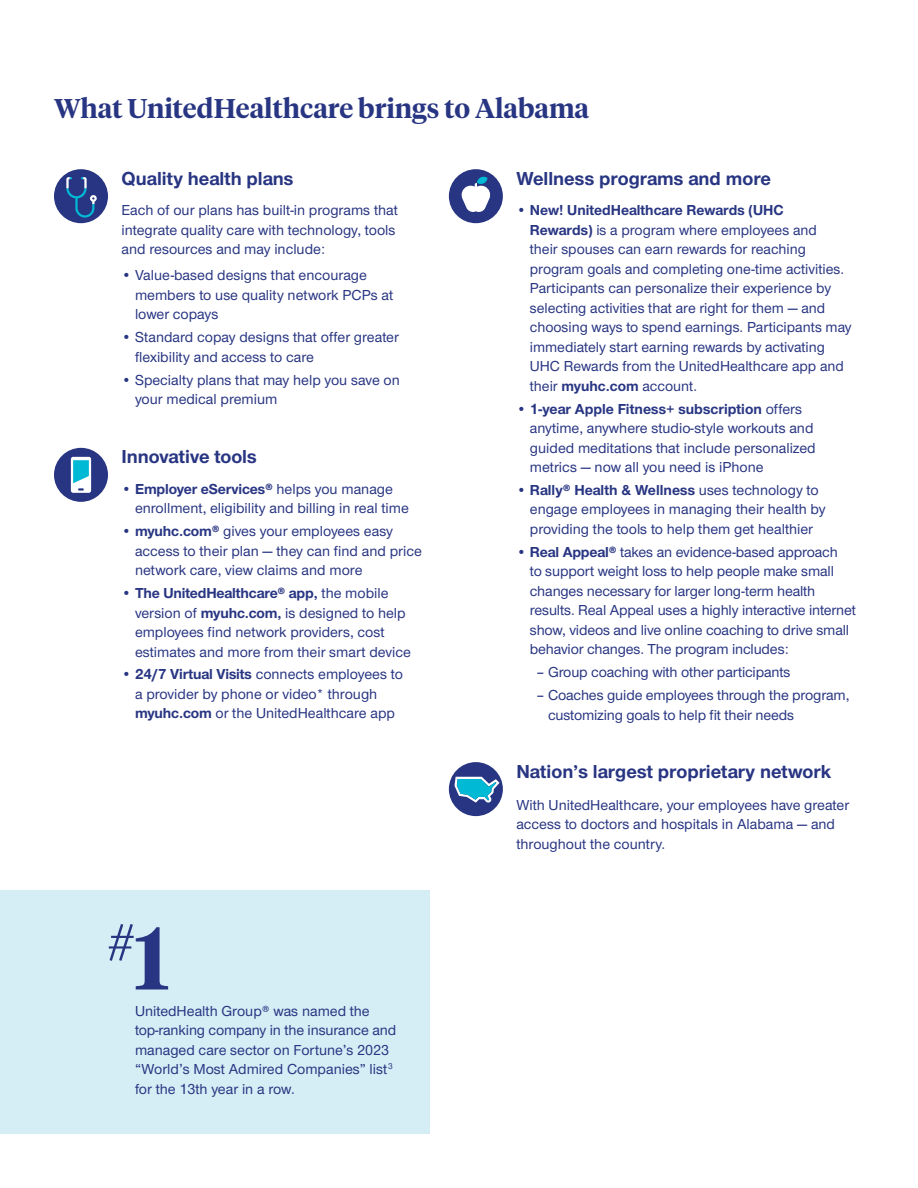
<style>
.page{position:relative;width:918px;height:1188px;background:#fff}
.page>*{position:absolute;margin:0;border:0;box-sizing:border-box;transform-origin:0 0}
.t1{font:600 51px "UHC Serif Headline";color:#283582}
.t2{font:600 27px "UHC Serif Headline";color:#283582}
.t3{font:700 19.5px "UHC Sans";color:#283582}
.t4{font:500 15px/19.5px "UHC Sans";color:#283582}
.s1{font-weight:700}
.s2{font-size:87.6px}
</style>
<div class="page">
<div style="left:54px;top:169px;width:54px;height:54px;background:#283582;border-radius:50%"></div>
<svg style="left:66px;top:177px;width:31px;height:41px"></svg>
<div style="left:54px;top:448px;width:54px;height:54px;background:#283582;border-radius:50%"></div>
<svg style="left:71px;top:457px;width:20px;height:36px"></svg>
<div style="left:449px;top:169px;width:54px;height:54px;background:#283582;border-radius:50%"></div>
<svg style="left:461px;top:176px;width:30px;height:36px"></svg>
<div style="left:449px;top:762px;width:54px;height:54px;background:#283582;border-radius:50%"></div>
<svg style="left:455px;top:777px;width:45px;height:26px"></svg>
<div style="left:0;top:891px;width:430px;height:243px;background:#d5eef5"></div>
<h2 class="t2" style="left:54px;top:90px;width:537px">What UnitedHealthcare brings to Alabama</h2>
<h3 class="t3" style="left:122px;top:165px;width:174px">Quality health plans</h3>
<p class="t4" style="left:122px;top:200px;width:278px">Each of our plans has built-in programs that integrate quality care with technology, tools and resources and may include:</p>
<p class="t4" style="left:135px;top:265px;width:260px;text-indent:-14px">• Value-based designs that encourage members to use quality network PCPs at lower copays</p>
<p class="t4" style="left:135px;top:327px;width:265px;text-indent:-14px">• Standard copay designs that offer greater flexibility and access to care</p>
<p class="t4" style="left:135px;top:369px;width:266px;text-indent:-14px">• Specialty plans that may help you save on your medical premium</p>
<h3 class="t3" style="left:122px;top:444px;width:137px">Innovative tools</h3>
<p class="t4" style="left:135px;top:478px;width:275px;text-indent:-14px">• <span class="s1">Employer eServices®</span> helps you manage enrollment, eligibility and billing in real time</p>
<p class="t4" style="left:135px;top:521px;width:288px;text-indent:-14px">• <span class="s1">myuhc.com®</span> gives your employees easy access to their plan — they can find and price network care, view claims and more</p>
<p class="t4" style="left:135px;top:583px;width:278px;text-indent:-14px">• <span class="s1">The UnitedHealthcare® app,</span> the mobile version of <span class="s1">myuhc.com,</span> is designed to help employees find network providers, cost estimates and more from their smart device</p>
<p class="t4" style="left:135px;top:664px;width:269px;text-indent:-14px">• <span class="s1">24/7 Virtual Visits</span> connects employees to a provider by phone or video* through <span class="s1">myuhc.com</span> or the UnitedHealthcare app</p>
<h1 class="t1" style="left:108px;top:907px;width:63px">#<span class="s2">1</span></h1>
<p class="t4" style="left:135px;top:1000px;width:263px">UnitedHealth Group® was named the top-ranking company in the insurance and managed care sector on Fortune’s 2023 “World’s Most Admired Companies” list<sup>3 </sup>for the 13th year in a row.</p>
<h3 class="t3" style="left:516px;top:165px;width:256px">Wellness programs and more</h3>
<p class="t4" style="left:530px;top:200px;width:323px;text-indent:-14px">• <span class="s1">New! UnitedHealthcare Rewards (UHC<br>Rewards)</span> is a program where employees and<br>their spouses can earn rewards for reaching program goals and completing one-time activities.<br>Participants can personalize their experience by selecting activities that are right for them — and choosing ways to spend earnings. Participants may immediately start earning rewards by activating UHC Rewards from the UnitedHealthcare app and their <span class="s1">myuhc.com</span> account.</p>
<p class="t4" style="left:530px;top:398px;width:287px;text-indent:-14px">• <span class="s1">1-year Apple Fitness+ subscription</span> offers anytime, anywhere studio-style workouts and guided meditations that include personalized metrics — now all you need is iPhone</p>
<p class="t4" style="left:530px;top:480px;width:297px;text-indent:-14px">• <span class="s1">Rally® Health &amp; Wellness</span> uses technology to engage employees in managing their health by providing the tools to help them get healthier</p>
<p class="t4" style="left:530px;top:541px;width:328px;text-indent:-14px">• <span class="s1">Real Appeal®</span> takes an evidence-based approach<br>to support weight loss to help people make small changes necessary for larger long-term health results. Real Appeal uses a highly interactive internet show, videos and live online coaching to drive small behavior changes. The program includes:</p>
<p class="t4" style="left:537px;top:662px;width:255px">– Group coaching with other participants</p>
<p class="t4" style="left:548px;top:685px;width:303px;text-indent:-11px">– Coaches guide employees through the program, customizing goals to help fit their needs</p>
<h3 class="t3" style="left:516px;top:759px;width:316px">Nation’s largest proprietary network</h3>
<p class="t4" style="left:516px;top:794px;width:334px">With UnitedHealthcare, your employees have greater access to doctors and hospitals in Alabama — and throughout the country.</p>
</div>
